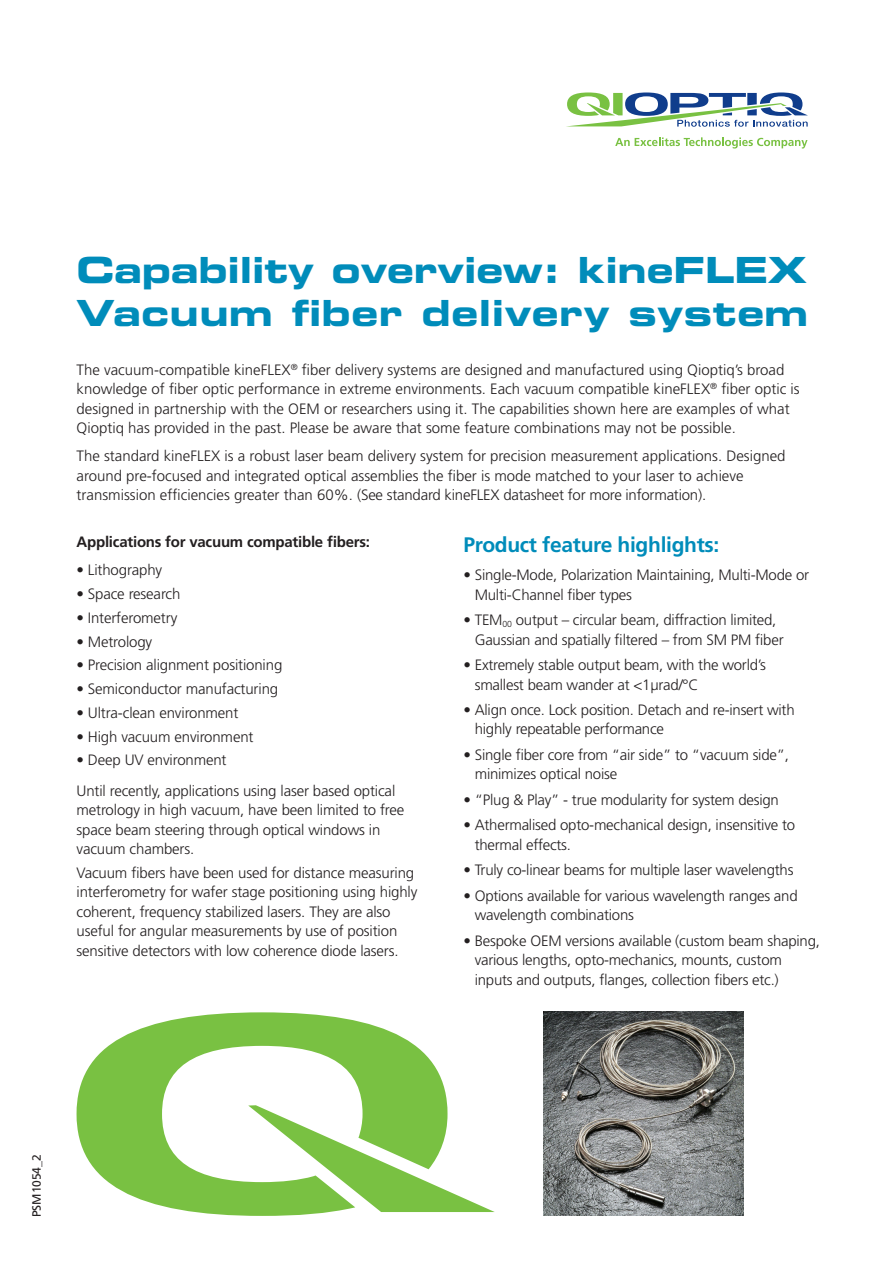
<style>
.page{position:relative;width:893px;height:1263px;background:#fff}
.page>*{position:absolute;margin:0;border:0;box-sizing:border-box;transform-origin:0 0}
.t1{font:36px/43.2px "Eurostile Bold Extended Two";letter-spacing:-.005em;color:#008cba}
.t2{font:700 21px "Frutiger";letter-spacing:-.015em;color:#008cba}
.t3{font:300 15px/19.5px "Frutiger";letter-spacing:-.01em;color:#231f20}
.t4{font:700 15px "Frutiger";letter-spacing:-.015em;color:#231f20}
.t5{font:12px "Frutiger";letter-spacing:-.01em;color:#231f20}
</style>
<div class="page">
<svg style="left:566px;top:92px;width:242px;height:35px"></svg>
<svg style="left:615px;top:137px;width:192px;height:12px"></svg>
<svg style="left:447px;top:1105px;width:48px;height:107px"></svg>
<svg style="left:77px;top:1012px;width:370px;height:204px;fill:#79c142"></svg>
<img style="left:543px;top:1011px;width:200px;height:205px">
<p class="t1" style="left:77px;top:248px;width:733px">Capability overview: kineFLEX<br>Vacuum fiber delivery system</p>
<p class="t3" style="left:77px;top:360px;width:725px">The vacuum-compatible kineFLEX<sup>®</sup> fiber delivery systems are designed and manufactured using Qioptiq’s broad knowledge of fiber optic performance in extreme environments. Each vacuum compatible kineFLEX<sup>®</sup> fiber optic is designed in partnership with the OEM or researchers using it. The capabilities shown here are examples of what Qioptiq has provided in the past. Please be aware that some feature combinations may not be possible.</p>
<p class="t3" style="left:77px;top:446px;width:710px">The standard kineFLEX is a robust laser beam delivery system for precision measurement applications. Designed around pre-focused and integrated optical assemblies the fiber is mode matched to your laser to achieve transmission efficiencies greater than 60%. (See standard kineFLEX datasheet for more information).</p>
<p class="t2" style="left:463px;top:532px;width:257px">Product feature highlights:</p>
<p class="t3" style="left:475px;top:565px;width:336px;text-indent:-11px">• Single-Mode, Polarization Maintaining, Multi-Mode or<br>Multi-Channel fiber types</p>
<p class="t3" style="left:475px;top:610px;width:310px;text-indent:-11px">• TEM<sub>00</sub> output – circular beam, diffraction limited,<br>Gaussian and spatially filtered – from SM PM fiber</p>
<p class="t3" style="left:475px;top:655px;width:293px;text-indent:-11px">• Extremely stable output beam, with the world’s smallest beam wander at &lt;1µrad/°C</p>
<p class="t3" style="left:475px;top:700px;width:321px;text-indent:-11px">• Align once. Lock position. Detach and re-insert with highly repeatable performance</p>
<p class="t3" style="left:475px;top:745px;width:316px;text-indent:-11px">• Single fiber core from “air side” to “vacuum side”, minimizes optical noise</p>
<p class="t3" style="left:463px;top:790px;width:317px">• “Plug &amp; Play” - true modularity for system design</p>
<p class="t3" style="left:475px;top:815px;width:322px;text-indent:-11px">• Athermalised opto-mechanical design, insensitive to thermal effects.</p>
<p class="t3" style="left:463px;top:860px;width:332px">• Truly co-linear beams for multiple laser wavelengths</p>
<p class="t3" style="left:475px;top:886px;width:324px;text-indent:-11px">• Options available for various wavelength ranges and wavelength combinations</p>
<p class="t3" style="left:475px;top:931px;width:347px;text-indent:-11px">• Bespoke OEM versions available (custom beam shaping, various lengths, opto-mechanics, mounts, custom inputs and outputs, flanges, collection fibers etc.)</p>
<p class="t4" style="left:77px;top:533px;width:295px">Applications for vacuum compatible fibers:</p>
<p class="t3" style="left:77px;top:560px;width:87px">• Lithography</p>
<p class="t3" style="left:77px;top:584px;width:105px">• Space research</p>
<p class="t3" style="left:77px;top:608px;width:102px">• Interferometry</p>
<p class="t3" style="left:77px;top:632px;width:77px">• Metrology</p>
<p class="t3" style="left:77px;top:655px;width:207px">• Precision alignment positioning</p>
<p class="t3" style="left:77px;top:679px;width:203px">• Semiconductor manufacturing</p>
<p class="t3" style="left:77px;top:703px;width:163px">• Ultra-clean environment</p>
<p class="t3" style="left:77px;top:727px;width:178px">• High vacuum environment</p>
<p class="t3" style="left:77px;top:750px;width:152px">• Deep UV environment</p>
<p class="t3" style="left:77px;top:781px;width:329px">Until recently, applications using laser based optical metrology in high vacuum, have been limited to free space beam steering through optical windows in vacuum chambers.</p>
<p class="t3" style="left:77px;top:863px;width:342px">Vacuum fibers have been used for distance measuring interferometry for wafer stage positioning using highly coherent, frequency stabilized lasers. They are also useful for angular measurements by use of position sensitive detectors with low coherence diode lasers.</p>
<p class="t5" style="left:30px;top:1217px;width:64px;rotate:-90deg">PSM1054_2</p>
</div>
